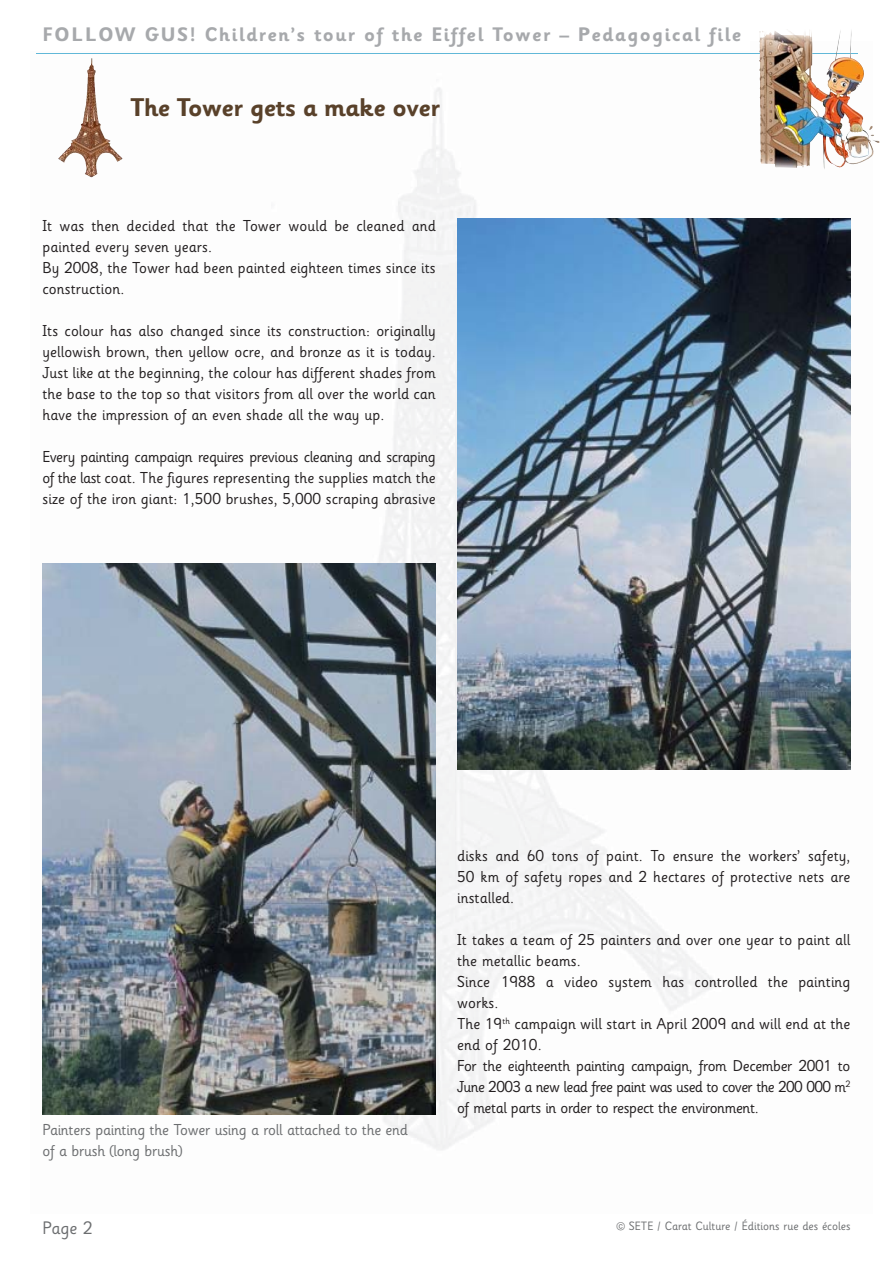
<style>
.page{position:relative;width:893px;height:1263px;background:#fff}
.page>*{position:absolute;margin:0;border:0;box-sizing:border-box;transform-origin:0 0}
.t1{font:700 25.5px "Sassoon Infant";letter-spacing:-.025em;color:#59412a}
.t2{font:700 19.5px "Sassoon Infant";letter-spacing:.07em;color:#a7a9ac}
.t3{font:18px "Sassoon Infant";color:#6c6e70}
.t4{font:15.75px/21px "Sassoon Infant";letter-spacing:.005em;color:#231f20;text-align:justify}
.t5{font:15.75px/21px "Sassoon Infant";letter-spacing:-.015em;color:#6c6e70}
.t6{font:12px "Sassoon Infant";color:#6c6e70}
</style>
<div class="page">
<img style="left:42px;top:58px;width:830px;height:1092px">
<hr style="left:36px;top:53px;width:822px;height:1px;background:#61b8d8">
<img style="left:759px;top:31px;width:92px;height:137px">
<img style="left:85px;top:58px;width:38px;height:119px">
<img style="left:42px;top:563px;width:394px;height:551px">
<img style="left:457px;top:219px;width:393px;height:550px">
<p class="t2" style="left:42px;top:27px;width:700px">FOLLOW GUS! Children’s tour of the Eiffel Tower – Pedagogical file</p>
<p class="t2" style="left:45px;top:27px;width:706px">SUIVEZ GUS ! Parcours enfants de la Tour Eiffel - Fiche pédagogique</p>
<h1 class="t1" style="left:130px;top:98px;width:311px">The Tower gets a make over</h1>
<p class="t4" style="left:42px;top:217px;width:395px;text-align:left">It was then decided that the Tower would be cleaned and painted every seven years.<br>By 2008, the Tower had been painted eighteen times since its construction.</p>
<p class="t4" style="left:42px;top:322px;width:395px">Its colour has also changed since its construction: originally yellowish brown, then yellow ocre, and bronze as it is today.<br>Just like at the beginning, the colour has different shades from the base to the top so that visitors from all over the world can have the impression of an even shade all the way up.</p>
<p class="t4" style="left:42px;top:448px;width:395px">Every painting campaign requires previous cleaning and scraping of the last coat. The figures representing the supplies match the size of the iron giant: 1,500 brushes, 5,000 scraping abrasive</p>
<p class="t5" style="left:42px;top:1121px;width:367px">Painters painting the Tower using a roll attached to the end of a brush (long brush)</p>
<p class="t4" style="left:457px;top:847px;width:395px">disks and 60 tons of paint. To ensure the workers’ safety, 50 km of safety ropes and 2 hectares of protective nets are installed.</p>
<p class="t4" style="left:457px;top:931px;width:395px;text-align:left">It takes a team of 25 painters and over one year to paint all the metallic beams.<br>Since 1988 a video system has controlled the painting works.<br>The 19<sup>th</sup> campaign will start in April 2009 and will end at the end of 2010.<br>For the eighteenth painting campaign, from December 2001 to June 2003 a new lead free paint was used to cover the 200 000 m<sup>2 </sup>of metal parts in order to respect the environment.</p>
<p class="t3" style="left:42px;top:1221px;width:52px">Page 2</p>
<p class="t6" style="left:616px;top:1221px;width:236px">© SETE / Carat Culture / Éditions rue des écoles</p>
</div>
